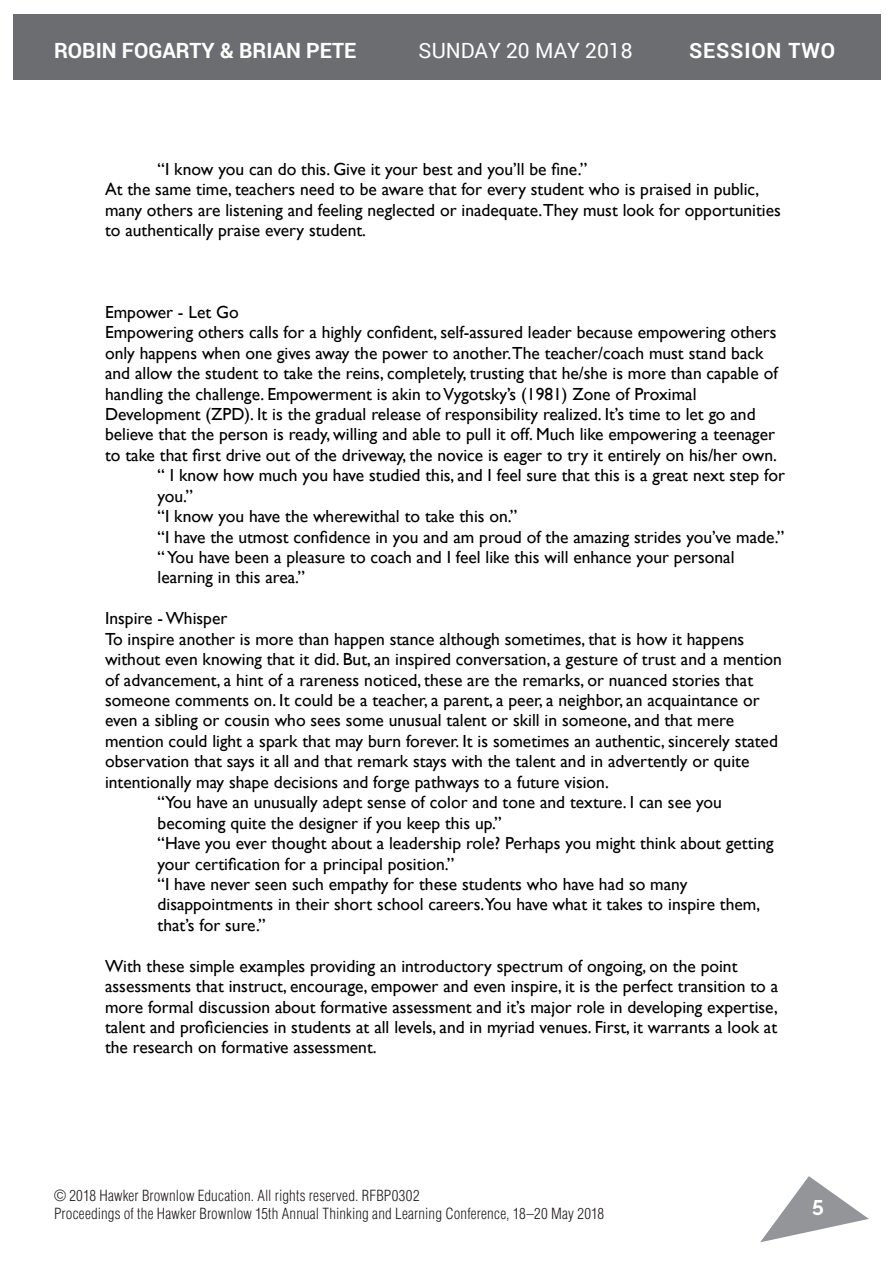
<style>
.page{position:relative;width:893px;height:1263px;background:#fff}
.page>*{position:absolute;margin:0;border:0;box-sizing:border-box;transform-origin:0 0}
.t1{font:700 21px "Roboto";color:#fff}
.t2{font:21px "Roboto";color:#fff}
.t3{font:700 21px "Roboto";letter-spacing:.04em;color:#fff}
.t4{font:700 21px "Raleway";color:#fff}
.t5{font:17.55px/20.4px "Gill Sans";color:#000}
.t6{font:300 condensed 15px/18px "Helvetica LT Std";letter-spacing:.01em;color:#231f20}
</style>
<div class="page">
<svg style="left:760px;top:1176px;width:109px;height:66px"></svg>
<div style="left:13px;top:14px;width:867px;height:65px;background:#6c6d70"></div>
<p class="t1" style="left:54px;top:36px;width:304px">ROBIN FOGARTY &amp; BRIAN PETE</p>
<p class="t2" style="left:419px;top:36px;width:215px">SUNDAY 20 MAY 2018</p>
<p class="t3" style="left:689px;top:36px;width:148px">SESSION TWO</p>
<p class="t5" style="left:105px;top:158px;width:677px;text-indent:53px">“I know you can do this. Give it your best and you’ll be fine.”<br>At the same time, teachers need to be aware that for every student who is praised in public, many others are listening and feeling neglected or inadequate.They must look for opportunities to authentically praise every student.</p>
<p class="t5" style="left:105px;top:301px;width:135px">Empower - Let Go</p>
<p class="t5" style="left:105px;top:322px;width:673px">Empowering others calls for a highly confident, self-assured leader because empowering others</p>
<p class="t5" style="left:105px;top:342px;width:660px">only happens when one gives away the power to another.The teacher/coach must stand back</p>
<p class="t5" style="left:105px;top:363px;width:674px">and allow the student to take the reins, completely, trusting that he/she is more than capable of</p>
<p class="t5" style="left:105px;top:383px;width:593px">handling the challenge. Empowerment is akin to Vygotsky’s (1981) Zone of Proximal</p>
<p class="t5" style="left:105px;top:404px;width:652px">Development (ZPD). It is the gradual release of responsibility realized. It’s time to let go and</p>
<p class="t5" style="left:105px;top:424px;width:672px">believe that the person is ready, willing and able to pull it off. Much like empowering a teenager</p>
<p class="t5" style="left:105px;top:444px;width:673px">to take that first drive out of the driveway, the novice is eager to try it entirely on his/her own.</p>
<p class="t5" style="left:158px;top:465px;width:629px">“ I know how much you have studied this, and I feel sure that this is a great next step for</p>
<p class="t5" style="left:158px;top:485px;width:37px">you.”</p>
<p class="t5" style="left:158px;top:506px;width:361px">“I know you have the wherewithal to take this on.”</p>
<p class="t5" style="left:158px;top:526px;width:628px">“I have the utmost confidence in you and am proud of the amazing strides you’ve made.”</p>
<p class="t5" style="left:158px;top:547px;width:578px">“ You have been a pleasure to coach and I feel like this will enhance your personal</p>
<p class="t5" style="left:158px;top:567px;width:149px">learning in this area.”</p>
<p class="t5" style="left:105px;top:608px;width:124px">Inspire - Whisper</p>
<p class="t5" style="left:105px;top:628px;width:641px">To inspire another is more than happen stance although sometimes, that is how it happens</p>
<p class="t5" style="left:105px;top:649px;width:678px">without even knowing that it did. But, an inspired conversation, a gesture of trust and a mention</p>
<p class="t5" style="left:105px;top:669px;width:650px">of advancement, a hint of a rareness noticed, these are the remarks, or nuanced stories that</p>
<p class="t5" style="left:105px;top:690px;width:656px">someone comments on. It could be a teacher, a parent, a peer, a neighbor, an acquaintance or</p>
<p class="t5" style="left:105px;top:710px;width:630px">even a sibling or cousin who sees some unusual talent or skill in someone, and that mere</p>
<p class="t5" style="left:105px;top:731px;width:674px">mention could light a spark that may burn forever. It is sometimes an authentic, sincerely stated</p>
<p class="t5" style="left:105px;top:751px;width:646px">observation that says it all and that remark stays with the talent and in advertently or quite</p>
<p class="t5" style="left:105px;top:771px;width:505px">intentionally may shape decisions and forge pathways to a future vision.</p>
<p class="t5" style="left:158px;top:792px;width:566px">“You have an unusually adept sense of color and tone and texture. I can see you</p>
<p class="t5" style="left:158px;top:812px;width:345px">becoming quite the designer if you keep this up.”</p>
<p class="t5" style="left:158px;top:833px;width:617px">“Have you ever thought about a leadership role? Perhaps you might think about getting</p>
<p class="t5" style="left:158px;top:853px;width:298px">your certification for a principal position.”</p>
<p class="t5" style="left:158px;top:874px;width:531px">“I have never seen such empathy for these students who have had so many</p>
<p class="t5" style="left:158px;top:894px;width:604px">disappointments in their short school careers.You have what it takes to inspire them,</p>
<p class="t5" style="left:158px;top:914px;width:109px">that’s for sure.”</p>
<p class="t5" style="left:105px;top:955px;width:675px">With these simple examples providing an introductory spectrum of ongoing, on the point assessments that instruct, encourage, empower and even inspire, it is the perfect transition to a more formal discussion about formative assessment and it’s major role in developing expertise, talent and proficiencies in students at all levels, and in myriad venues. First, it warrants a look at the research on formative assessment.</p>
<p class="t6" style="left:54px;top:1188px;width:552px">© 2018 Hawker Brownlow Education. All rights reserved. RFBP0302<br>Proceedings of the Hawker Brownlow 15th Annual Thinking and Learning Conference, 18–20 May 2018</p>
<p class="t4" style="left:812px;top:1193px;width:13px">5</p>
</div>
